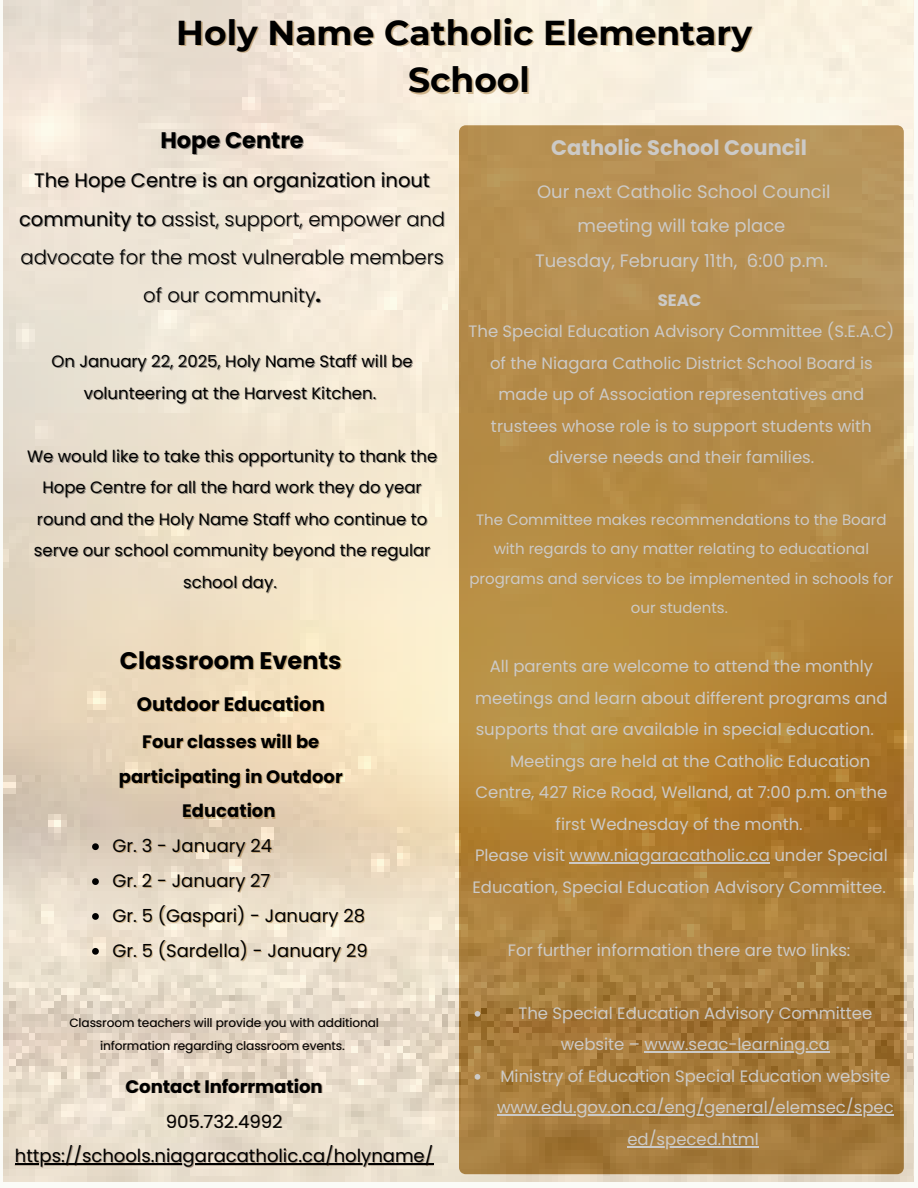
<style>
.page{position:relative;width:918px;height:1188px;background:#fff}
.page>*{position:absolute;margin:0;border:0;box-sizing:border-box;transform-origin:0 0}
.t1{font:700 34.5px "Montserrat";color:#000}
.t2{font:700 24px "Poppins";color:#000}
.t3{font:700 22.5px "Poppins";color:#000}
.t4{font:700 21px "Poppins";color:#cccac7}
.t5{font:300 19.5px/38.2px "Poppins";color:#000;text-align:center}
.t6{font:700 19.5px "Poppins";color:#000}
.t7{font:18px/34.8px "Poppins";color:#000}
.t8{font:18px/34.8px "Poppins";color:#cccac7;text-align:center}
.t9{font:700 18px "Poppins";color:#000}
.t10{font:16.5px/31.5px "Poppins";color:#cccac7;text-align:center}
.t11{font:16.5px/31.5px "Poppins";color:#000;text-align:center}
.t12{font:15px/29.2px "Poppins";color:#cccac7;text-align:center}
.t13{font:12px/23px "Poppins";color:#000;text-align:center}
.s1{font-weight:400}
.s2{font-weight:700;color:rgb(0 0 0/.4)}
.s3{font-weight:700}
</style>
<div class="page">
<img style="left:3px;top:0;width:911px;height:1182px">
<hr style="left:15px;top:1164px;width:418px;height:1px;background:#000">
<p class="t1" style="left:176px;top:12px;width:577px">Holy Name Catholic Elementary</p>
<h4 class="t1" style="left:408px;top:59px;width:123px">School</h4>
<h3 class="t3" style="left:160px;top:124px;width:145px">Hope Centre</h3>
<p class="t5" style="left:19px;top:162px;width:427px"><span class="s1">The Hope Centre is an organization inout community to</span> assist, support, empower and advocate for the most vulnerable members of our community<span class="s2">.</span></p>
<p class="t11" style="left:51px;top:346px;width:363px">On January 22, 2025, Holy Name Staff will be volunteering at the Harvest Kitchen.</p>
<p class="t11" style="left:27px;top:440px;width:412px">We would like to take this opportunity to thank the Hope Centre for all the hard work they do year round and the Holy Name Staff who continue to serve our school community beyond the regular school day.</p>
<h6 class="t2" style="left:120px;top:644px;width:223px">Classroom Events</h6>
<h5 class="t6" style="left:137px;top:690px;width:190px">Outdoor Education</h5>
<h5 class="t9" style="left:142px;top:729px;width:179px">Four classes will be</h5>
<p class="t9" style="left:119px;top:764px;width:225px">participating in Outdoor</p>
<p class="t9" style="left:182px;top:799px;width:95px">Education</p>
<p class="t7" style="left:113px;top:829px;width:257px">Gr. 3 - January 24<br>Gr. 2 - January 27<br>Gr. 5 (Gaspari) - January 28<br>Gr. 5 (Sardella) - January 29</p>
<p class="t13" style="left:69px;top:1011px;width:311px">Classroom teachers will provide you with additional information regarding classroom events.</p>
<p class="t9" style="left:126px;top:1074px;width:199px">Contact Inforrmation</p>
<p class="t7" style="left:15px;top:1104px;width:420px;text-align:center">905.732.4992 https://schools.niagaracatholic.ca/holyname/</p>
<p class="t4" style="left:551px;top:133px;width:257px">Catholic School Council</p>
<p class="t8" style="left:535px;top:174px;width:297px">Our next Catholic School Council meeting will take place<br>Tuesday, February 11th, 6:00 p.m.</p>
<p class="t10" style="left:469px;top:284px;width:427px"><span class="s3">SEAC<br></span>The Special Education Advisory Committee (S.E.A.C) of the Niagara Catholic District School Board is made up of Association representatives and trustees whose role is to support students with diverse needs and their families.</p>
<p class="t12" style="left:469px;top:505px;width:426px">The Committee makes recommendations to the Board with regards to any matter relating to educational programs and services to be implemented in schools for our students.</p>
<p class="t10" style="left:490px;top:651px;width:385px">All parents are welcome to attend the monthly</p>
<p class="t10" style="left:475px;top:682px;width:414px">meetings and learn about different programs and</p>
<p class="t10" style="left:476px;top:714px;width:400px">supports that are available in special education.</p>
<p class="t10" style="left:510px;top:745px;width:362px">Meetings are held at the Catholic Education</p>
<p class="t10" style="left:475px;top:777px;width:413px">Centre, 427 Rice Road, Welland, at 7:00 p.m. on the</p>
<p class="t10" style="left:556px;top:808px;width:249px">first Wednesday of the month.</p>
<p class="t10" style="left:475px;top:840px;width:414px">Please visit www.niagaracatholic.ca under Special</p>
<h5 class="t10" style="left:472px;top:871px;width:415px">Education, Special Education Advisory Committee.</h5>
<h5 class="t10" style="left:508px;top:934px;width:344px">For further information there are two links:</h5>
<h5 class="t10" style="left:518px;top:997px;width:356px">The Special Education Advisory Committee website – www.seac-learning.ca</h5>
<h2 class="t10" style="left:500px;top:1060px;width:391px">Ministry of Education Special Education website</h2>
<h5 class="t10" style="left:497px;top:1092px;width:398px">www.edu.gov.on.ca/eng/general/elemsec/spec</h5>
<h5 class="t10" style="left:627px;top:1123px;width:133px">ed/speced.html</h5>
</div>
